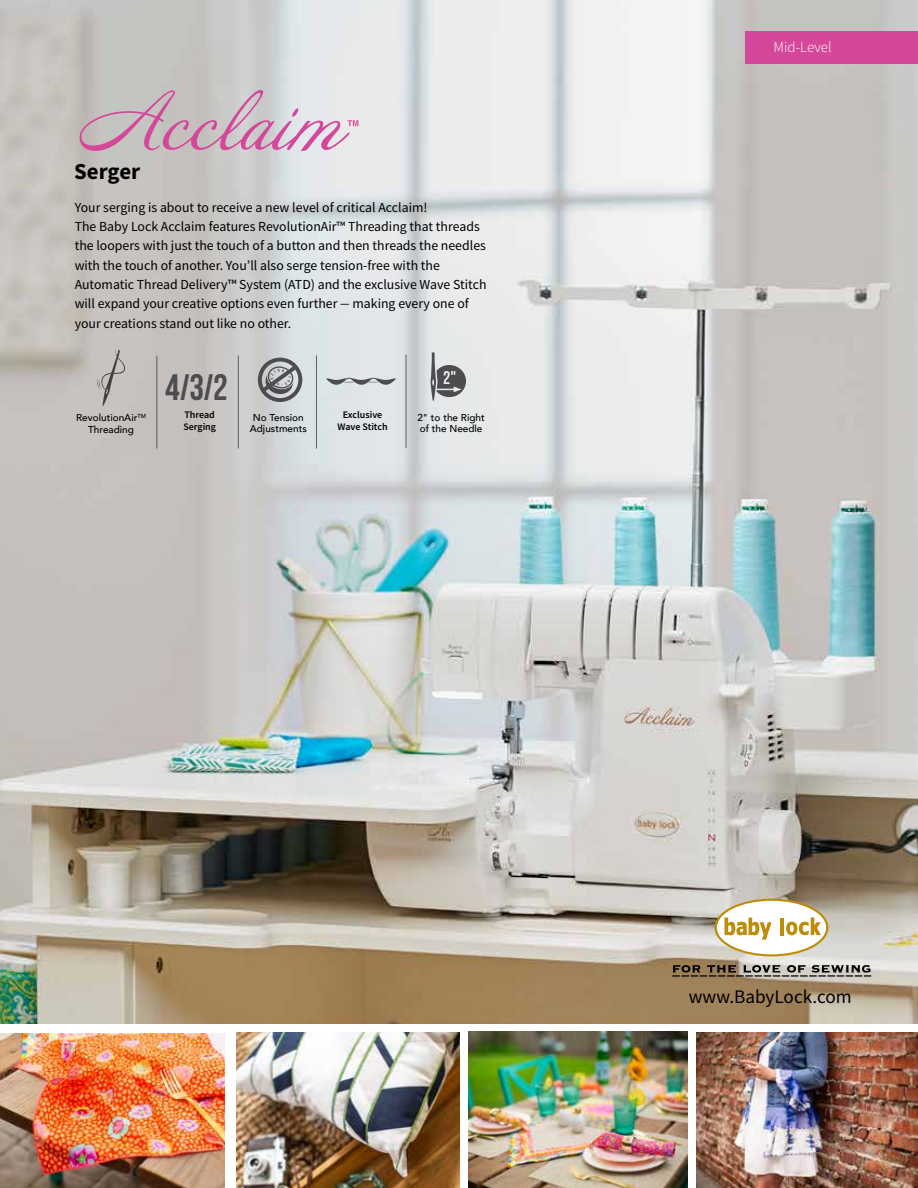
<style>
.page{position:relative;width:918px;height:1188px;background:#fff}
.page>*{position:absolute;margin:0;border:0;box-sizing:border-box;transform-origin:0 0}
.t1{font:36.75px "Bebas Neue";color:#4d4d4f}
.t2{font:700 22.8px "Source Sans Pro";color:#000}
.t3{font:19.2px "Source Sans Pro";color:#000}
.t4{font:300 15px "Source Sans Pro";color:#fff}
.t5{font:13.8px/19.4px "Source Sans Pro";color:#000}
.t6{font:500 10.05px/11.4px "Avenir";color:#000;text-align:center}
.t7{font:600 10.05px/11.4px "Source Sans Pro";color:#000;text-align:center}
.s1{font-style:italic}
</style>
<div class="page">
<img style="left:0;top:0;width:918px;height:1024px">
<div style="left:745px;top:31px;width:173px;height:33px;background:#d5479a"></div>
<img style="left:696px;top:1032px;width:222px;height:156px">
<img style="left:236px;top:1032px;width:224px;height:156px">
<img style="left:469px;top:1032px;width:218px;height:156px">
<img style="left:0;top:1033px;width:225px;height:155px">
<svg style="left:715px;top:899px;width:113px;height:57px"></svg>
<svg style="left:672px;top:965px;width:199px;height:12px;background:#7d7569"></svg>
<svg style="left:79px;top:89px;width:279px;height:63px;background:#cfb9c5"></svg>
<svg style="left:326px;top:378px;width:70px;height:7px"></svg>
<hr style="left:238px;top:356px;width:1px;height:93px;background:#414042">
<hr style="left:316px;top:356px;width:1px;height:93px;background:#414042">
<hr style="left:406px;top:355px;width:1px;height:93px;background:#414042">
<hr style="left:157px;top:356px;width:1px;height:93px;background:#414042">
<svg style="left:258px;top:357px;width:45px;height:45px;background:#999b9d"></svg>
<svg style="left:431px;top:352px;width:35px;height:56px;background:#a4a5a7"></svg>
<svg style="left:97px;top:348px;width:28px;height:63px;background:#b8b3b1"></svg>
<h2 class="t2" style="left:74px;top:156px;width:67px">Serger</h2>
<p class="t5" style="left:75px;top:197px;width:413px">Your serging is about to receive a new level of critical Acclaim!<br>The Baby Lock Acclaim features RevolutionAir™ Threading that threads the loopers with just the touch of a button and then threads the needles with the touch of another. You’ll also serge tension-free with the Automatic Thread Delivery™ System (ATD) and the exclusive Wave Stitch will expand your creative options even further — making every one of your creations stand out like no other.</p>
<p class="t6" style="left:76px;top:411px;width:71px;line-height:12px">RevolutionAir<sup>TM<br></sup>Threading</p>
<h1 class="t1" style="left:165px;top:367px;width:64px">4<span class="s1">/</span>3<span class="s1">/</span>2</h1>
<p class="t7" style="left:183px;top:409px;width:34px;text-align:left">Thread<br>Serging</p>
<p class="t7" style="left:338px;top:409px;width:52px">Exclusive<br>Wave Stitch</p>
<p class="t6" style="left:250px;top:411px;width:59px">No Tension<br>Adjustments</p>
<p class="t6" style="left:417px;top:411px;width:69px;text-align:left">2" to the Right of the Needle</p>
<p class="t4" style="left:774px;top:38px;width:60px">Mid-Level</p>
<h3 class="t3" style="left:689px;top:984px;width:164px">www.BabyLock.com</h3>
</div>
